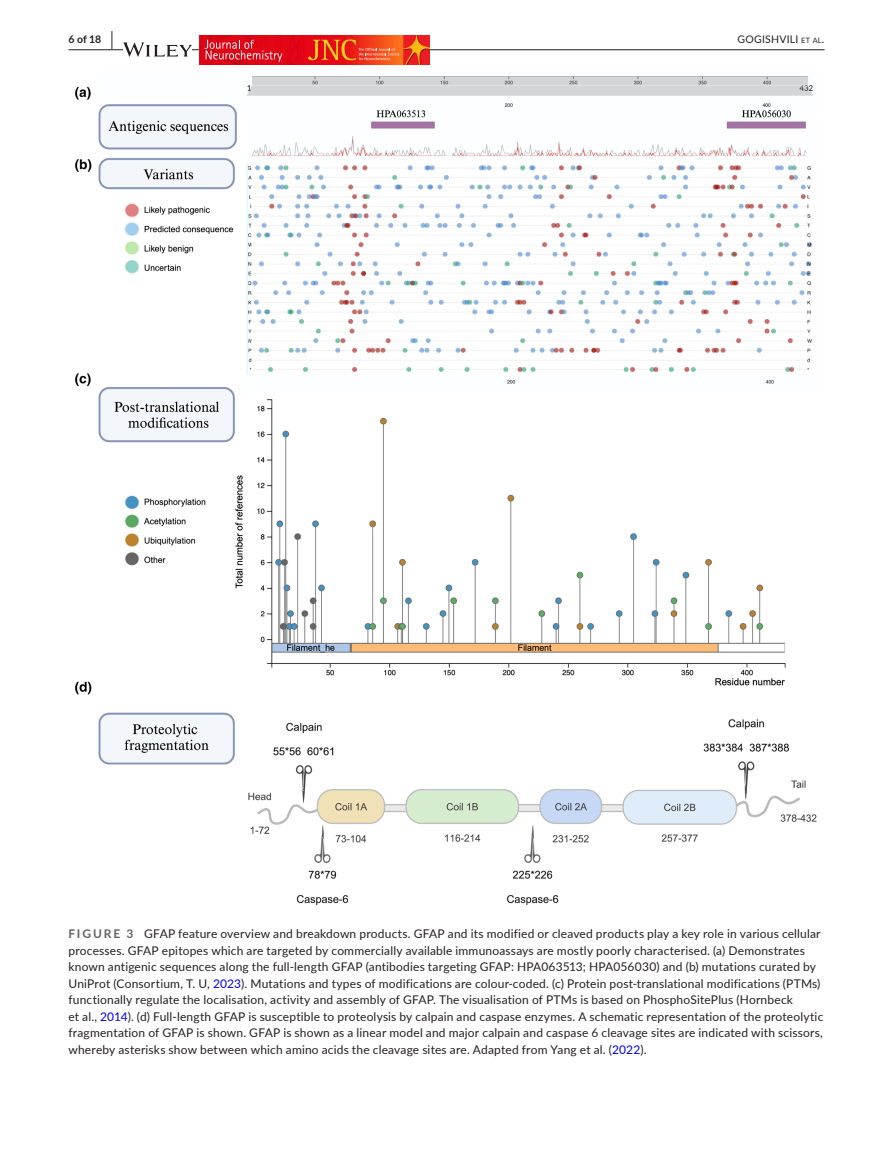
<style>
.page{position:relative;width:893px;height:1174px;background:#fff}
.page>*{position:absolute;margin:0;border:0;box-sizing:border-box;transform-origin:0 0}
.t1{font:12px/16.5px "Lato";letter-spacing:.015em;color:#231f20}
.t2{font:10.5px "Lato";letter-spacing:.025em;color:#231f20}
.t3{font:700 10.5px "Lato";color:#231f20}
.s1{font-size:19.5px}
.s2{font-size:7.35px}
.s3{font-weight:700;color:#636366}
.s4{color:#00f}
</style>
<div class="page">
<hr style="left:68px;top:49px;width:756px;height:1px;background:#231f20">
<svg style="left:123px;top:42px;width:69px;height:15px"></svg>
<img style="left:200px;top:35px;width:230px;height:29px">
<svg style="left:205px;top:40px;width:77px;height:22px;background:#e32e3c"></svg>
<svg style="left:308px;top:39px;width:91px;height:22px;background:#f04d22"></svg>
<img style="left:75px;top:76px;width:742px;height:829px">
<p class="t3" style="left:68px;top:31px;width:46px">6 of 18 <span class="s1">|</span></p>
<p class="t2" style="left:738px;top:31px;width:88px">GOGISHVILI <span class="s2">et al</span>.</p>
<p class="t1" style="left:68px;top:925px;width:756px"><span class="s3">FIGURE 3</span> GFAP feature overview and breakdown products. GFAP and its modified or cleaved products play a key role in various cellular processes. GFAP epitopes which are targeted by commercially available immunoassays are mostly poorly characterised. (a) Demonstrates known antigenic sequences along the full-length GFAP (antibodies targeting GFAP: HPA063513; HPA056030) and (b) mutations curated by UniProt (Consortium, T. U, <span class="s4">2023</span>). Mutations and types of modifications are colour-coded. (c) Protein post-translational modifications (PTMs) functionally regulate the localisation, activity and assembly of GFAP. The visualisation of PTMs is based on PhosphoSitePlus (Hornbeck<br>et al., <span class="s4">2014</span>). (d) Full-length GFAP is susceptible to proteolysis by calpain and caspase enzymes. A schematic representation of the proteolytic fragmentation of GFAP is shown. GFAP is shown as a linear model and major calpain and caspase 6 cleavage sites are indicated with scissors, whereby asterisks show between which amino acids the cleavage sites are. Adapted from Yang et al. (<span class="s4">2022</span>).</p>
</div>
